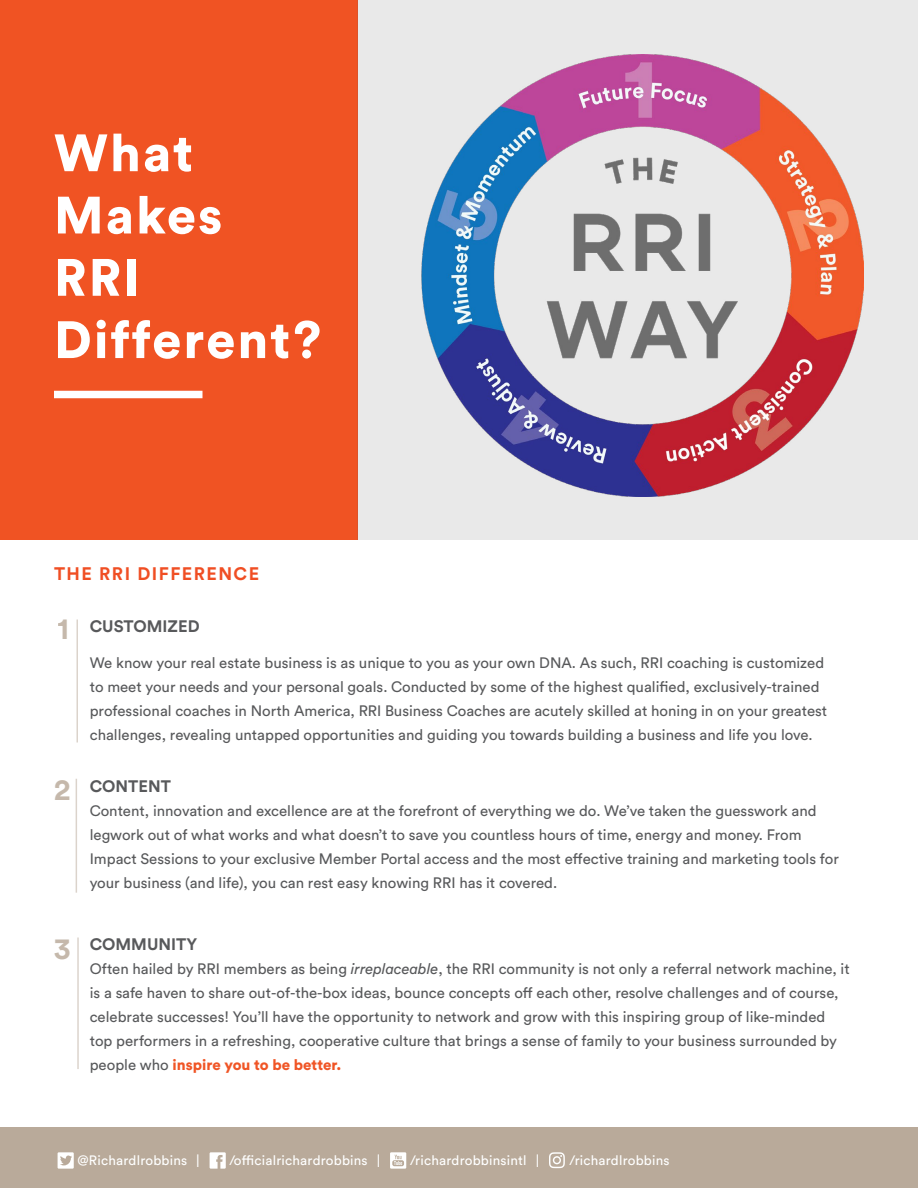
<style>
.page{position:relative;width:918px;height:1188px;background:#fff}
.page>*{position:absolute;margin:0;border:0;box-sizing:border-box;transform-origin:0 0}
.t1{font:900 51.9px/62.2px "Circular Std";letter-spacing:.04em;color:#fff}
.t2{font:700 30px "Circular Std";color:#b9aa9a}
.t3{font:700 18px "Circular Std";letter-spacing:.08em;color:#f04e23}
.t4{font:700 16.5px "Circular Std";color:#58595b}
.t5{font:15px/24px "Circular Std";color:#58595b}
.t6{font:13.5px "Circular Std";letter-spacing:.015em;color:#fff}
.s1{font-style:italic}
.s2{font-weight:900;color:#f05526}
.s3{font-weight:900;color:#f05323}
</style>
<div class="page">
<div style="left:0;top:0;width:357px;height:540px;background:#f05323"></div>
<div style="left:357px;top:0;width:561px;height:540px;background:#e9e9e9"></div>
<div style="left:0;top:1128px;width:918px;height:60px;background:#b9aa9a"></div>
<svg style="left:58px;top:1152px;width:16px;height:17px"></svg>
<svg style="left:210px;top:1152px;width:16px;height:17px"></svg>
<svg style="left:390px;top:1152px;width:16px;height:17px"></svg>
<svg style="left:549px;top:1152px;width:16px;height:16px"></svg>
<hr style="left:76px;top:620px;width:2px;height:122px;background:#c2b4a6">
<hr style="left:76px;top:779px;width:1px;height:114px;background:#c2b4a6">
<hr style="left:77px;top:938px;width:2px;height:131px;background:#c2b4a6">
<div style="left:54px;top:391px;width:148px;height:7px;background:#fff"></div>
<img style="left:421px;top:54px;width:443px;height:442px">
<h1 class="t1" style="left:54px;top:121px;width:269px">What<br>Makes<br>RRI<br>Different?</h1>
<p class="t3" style="left:54px;top:562px;width:207px">THE RRI DIFFERENCE</p>
<h2 class="t2" style="left:58px;top:609px;width:13px">1</h2>
<h2 class="t2" style="left:54px;top:770px;width:18px">2</h2>
<h2 class="t2" style="left:54px;top:929px;width:18px">3</h2>
<p class="t4" style="left:90px;top:615px;width:111px">CUSTOMIZED</p>
<p class="t5" style="left:90px;top:650px;width:739px">We know your real estate business is as unique to you as your own DNA. As such, RRI coaching is customized to meet your needs and your personal goals. Conducted by some of the highest qualified, exclusively-trained professional coaches in North America, RRI Business Coaches are acutely skilled at honing in on your greatest challenges, revealing untapped opportunities and guiding you towards building a business and life you love.</p>
<p class="t4" style="left:90px;top:776px;width:83px">CONTENT</p>
<p class="t5" style="left:90px;top:799px;width:751px">Content, innovation and excellence are at the forefront of everything we do. We’ve taken the guesswork and legwork out of what works and what doesn’t to save you countless hours of time, energy and money. From Impact Sessions to your exclusive Member Portal access and the most effective training and marketing tools for your business (and life), you can rest easy knowing RRI has it covered.</p>
<p class="t4" style="left:90px;top:933px;width:109px">COMMUNITY</p>
<p class="t5" style="left:90px;top:956px;width:761px">Often hailed by RRI members as being <span class="s1">irreplaceable</span>, the RRI community is not only a referral network machine, it is a safe haven to share out-of-the-box ideas, bounce concepts off each other, resolve challenges and of course, celebrate successes! You’ll have the opportunity to network and grow with this inspiring group of like-minded top performers in a refreshing, cooperative culture that brings a sense of family to your business surrounded by people who <span class="s2">inspire you to be bette</span><span class="s3">r.</span></p>
<p class="t6" style="left:78px;top:1152px;width:124px">@Richardlrobbins |</p>
<p class="t6" style="left:230px;top:1152px;width:152px">/officialrichardrobbins |</p>
<p class="t6" style="left:410px;top:1152px;width:131px">/richardrobbinsintl |</p>
<p class="t6" style="left:569px;top:1152px;width:102px">/richardlrobbins</p>
</div>
